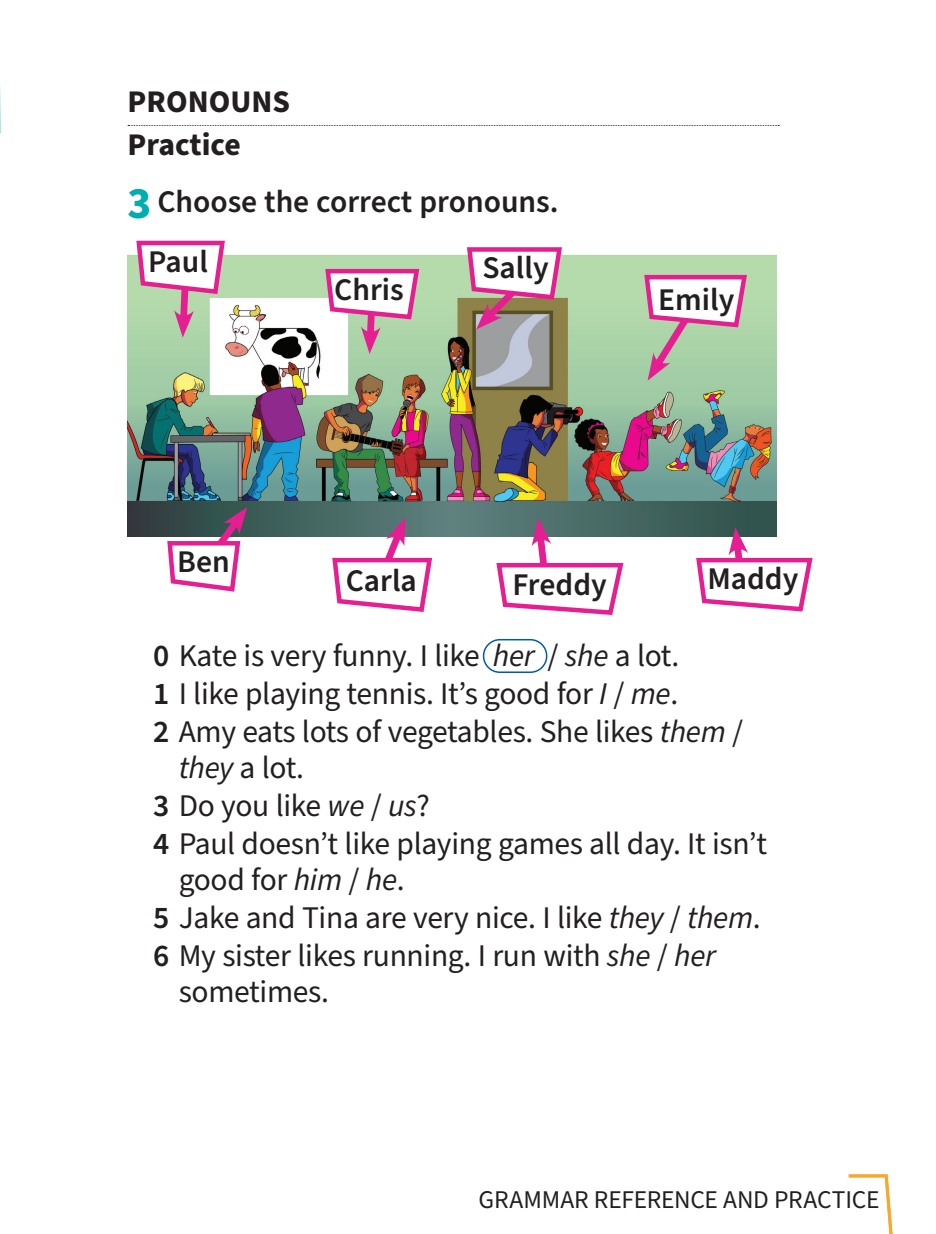
<style>
.page{position:relative;width:936px;height:1234px;background:#fff}
.page>*{position:absolute;margin:0;border:0;box-sizing:border-box;transform-origin:0 0}
.t1{font:31.5px "Source Sans Pro";letter-spacing:-.01em;color:#231f20}
.t2{font:600 31.5px "Source Sans Pro";color:#231f20}
.t3{font:700 31.5px/42.3px "Source Sans Pro";color:#231f20}
.t4{font:25.5px "Source Sans Pro";letter-spacing:-.01em;color:#231f20}
.s1{font-weight:700;font-size:45px;color:#00adaf}
.s2{font-weight:600}
.s3{font-style:italic}
</style>
<div class="page">
<svg style="left:0;top:86px;width:1px;height:47px"></svg>
<svg style="left:128px;top:125px;width:651px;height:1px"></svg>
<div style="left:483px;top:638px;width:64px;height:34px;border:2px solid #015aaa;border-radius:16px"></div>
<img style="left:128px;top:254px;width:648px;height:282px">
<svg style="left:134px;top:240px;width:93px;height:97px"></svg>
<svg style="left:165px;top:507px;width:82px;height:85px"></svg>
<svg style="left:323px;top:266px;width:99px;height:88px"></svg>
<svg style="left:330px;top:517px;width:105px;height:95px"></svg>
<svg style="left:464px;top:247px;width:100px;height:82px"></svg>
<svg style="left:494px;top:518px;width:132px;height:97px"></svg>
<svg style="left:641px;top:272px;width:108px;height:108px"></svg>
<svg style="left:693px;top:527px;width:120px;height:85px"></svg>
<svg style="left:848px;top:1174px;width:45px;height:59px"></svg>
<p class="t3" style="left:128px;top:81px;width:164px">PRONOUNS<br>Practice</p>
<p class="t2" style="left:128px;top:180px;width:432px"><span class="s1">3</span> Choose the correct pronouns.</p>
<p class="t2" style="left:148px;top:240px;width:61px">Paul</p>
<p class="t2" style="left:334px;top:268px;width:71px">Chris</p>
<p class="t2" style="left:482px;top:246px;width:68px">Sally</p>
<p class="t2" style="left:658px;top:278px;width:78px">Emily</p>
<p class="t2" style="left:177px;top:540px;width:54px">Ben</p>
<p class="t2" style="left:346px;top:559px;width:73px">Carla</p>
<p class="t2" style="left:512px;top:563px;width:96px">Freddy</p>
<p class="t2" style="left:707px;top:557px;width:93px">Maddy</p>
<p class="t1" style="left:153px;top:634px;width:527px"><span class="s2">0</span> Kate is very funny. I like <span class="s3">her</span> / <span class="s3">she</span> a lot.</p>
<p class="t1" style="left:153px;top:672px;width:526px"><span class="s2">1</span> I like playing tennis. It’s good for <span class="s3">I</span> / <span class="s3">me</span>.</p>
<p class="t1" style="left:153px;top:710px;width:591px"><span class="s2">2</span> Amy eats lots of vegetables. She likes <span class="s3">them</span> /</p>
<p class="t1" style="left:179px;top:746px;width:127px"><span class="s3">they</span> a lot.</p>
<p class="t1" style="left:153px;top:784px;width:278px"><span class="s2">3</span> Do you like <span class="s3">we</span> / <span class="s3">us</span>?</p>
<p class="t1" style="left:153px;top:822px;width:615px"><span class="s2">4</span> Paul doesn’t like playing games all day. It isn’t</p>
<p class="t1" style="left:179px;top:858px;width:227px">good for <span class="s3">him</span> / <span class="s3">he</span>.</p>
<p class="t1" style="left:153px;top:896px;width:609px"><span class="s2">5</span> Jake and Tina are very nice. I like <span class="s3">they</span> / <span class="s3">them</span>.</p>
<p class="t1" style="left:153px;top:934px;width:564px"><span class="s2">6</span> My sister likes running. I run with <span class="s3">she</span> / <span class="s3">her</span></p>
<p class="t1" style="left:179px;top:970px;width:152px">sometimes.</p>
<p class="t4" style="left:478px;top:1182px;width:402px">GRAMMAR REFERENCE AN D PRACTICE</p>
</div>
